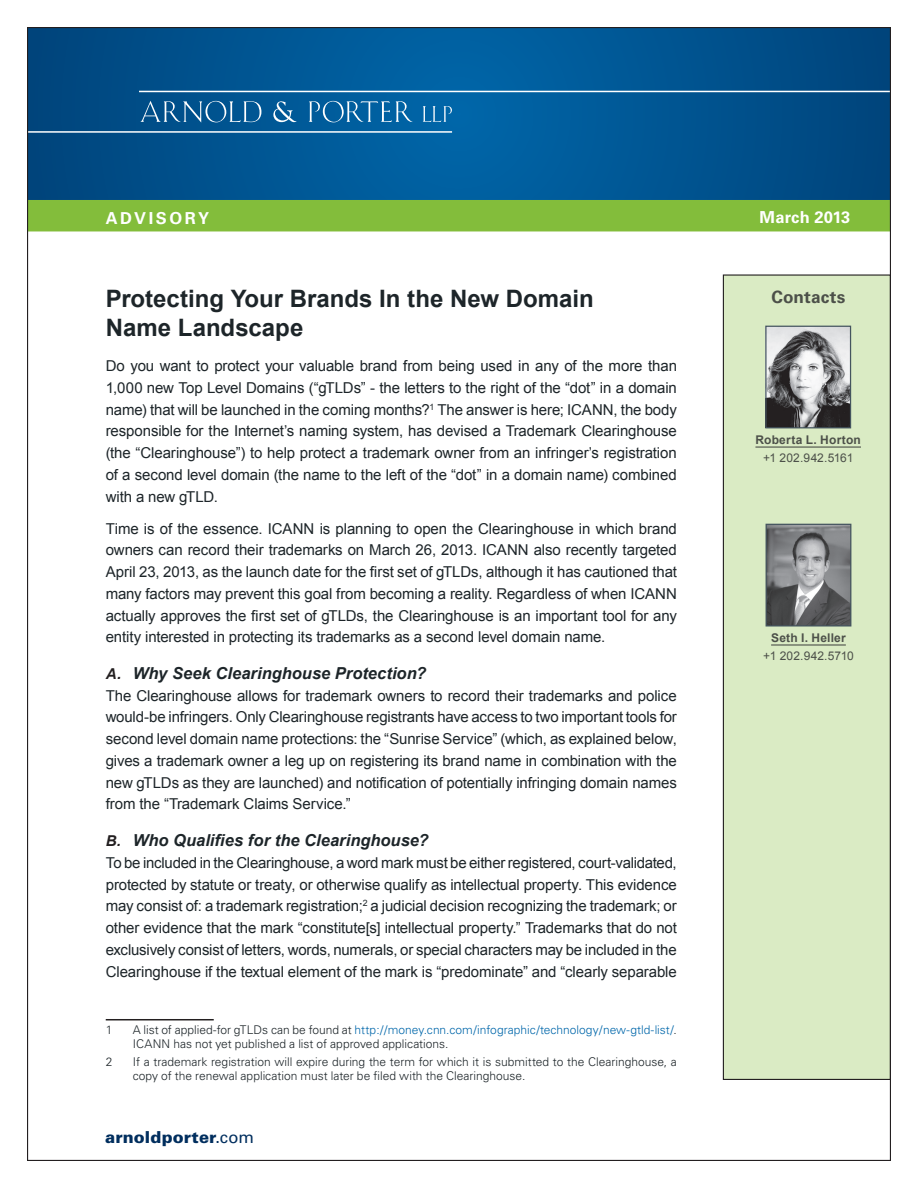
<style>
.page{position:relative;width:918px;height:1188px;background:#fff}
.page>*{position:absolute;margin:0;border:0;box-sizing:border-box;transform-origin:0 0}
.t1{font:700 24px "Arial";color:#1d2529}
.Contacts_Title__side{font:700 17.25px "Univers";letter-spacing:.01em;color:#4c5049}
.Headline_B__italic_A{font:italic 700 16.5px "Arial";color:#1d2529}
.URL{font:900 16.5px "Univers";letter-spacing:.005em;color:#002e5e}
.Banner_Date{font:700 16.5px "Univers";letter-spacing:.005em;color:#fff}
.Banner_Title{font:700 16.5px "Univers";letter-spacing:.155em;color:#fff}
.BodyText{font:15px/21.8px "Arial";letter-spacing:-.005em;color:#1d2529;text-align:justify}
.Footnote{font:300 12px/14.2px "Univers";color:#1d2529}
.Contact_Phone_Number{font:12px "Arial";color:#4c5049}
.ContactName__sidebar{font:700 12px "Arial";letter-spacing:.02em;color:#4c5049}
.s1{font-size:15px;color:#231f20}
.s2{color:#0067aa}
.s3{font-weight:400}
</style>
<div class="page">
<svg style="left:29px;top:29px;width:860px;height:171px;background:#005491"></svg>
<hr style="left:139px;top:91px;width:752px;height:1px;background:#fff">
<hr style="left:27px;top:131px;width:425px;height:2px;background:#fff">
<svg style="left:140px;top:101px;width:121px;height:22px;background:#296d9f"></svg>
<svg style="left:273px;top:101px;width:23px;height:21px"></svg>
<svg style="left:423px;top:106px;width:29px;height:16px"></svg>
<svg style="left:309px;top:101px;width:104px;height:21px;background:#2e7bb0"></svg>
<div style="left:27px;top:200px;width:864px;height:31px;background:#83bd3b"></div>
<div style="left:723px;top:275px;width:167px;height:804px;background:#daebc4"></div>
<img style="left:767px;top:328px;width:82px;height:98px">
<div style="left:765px;top:326px;width:86px;height:102px;border:1px solid #45555f"></div>
<hr style="left:755px;top:446px;width:106px;height:2px;background:#4c5049">
<img style="left:768px;top:526px;width:81px;height:99px">
<div style="left:766px;top:524px;width:85px;height:103px;border:1px solid #45555f"></div>
<hr style="left:771px;top:644px;width:75px;height:2px;background:#4c5049">
<hr style="left:106px;top:1019px;width:108px;height:1px;background:#231f20">
<p class="Banner_Title" style="left:106px;top:208px;width:105px">ADVISORY</p>
<p class="Banner_Date" style="left:760px;top:208px;width:92px">March 2013</p>
<p class="t1" style="left:106px;top:283px;width:489px">Protecting Your Brands In the New Domain</p>
<p class="Contacts_Title__side" style="left:771px;top:286px;width:76px">Contacts</p>
<p class="t1" style="left:106px;top:311px;width:199px">Name Landscape</p>
<p class="BodyText" style="left:106px;top:355px;width:573px">Do you want to protect your valuable brand from being used in any of the more than 1,000 new Top Level Domains (“gTLDs” - the letters to the right of the “dot” in a domain name) that will be launched in the coming months?<sup>1</sup> The answer is here; ICANN, the body responsible for the Internet’s naming system, has devised a Trademark Clearinghouse (the “Clearinghouse”) to help protect a trademark owner from an infringer’s registration of a second level domain (the name to the left of the “dot” in a domain name) combined with a new gTLD.</p>
<p class="BodyText" style="left:106px;top:518px;width:573px">Time is of the essence. ICANN is planning to open the Clearinghouse in which brand owners can record their trademarks on March 26, 2013. ICANN also recently targeted April 23, 2013, as the launch date for the first set of gTLDs, although it has cautioned that many factors may prevent this goal from becoming a reality. Regardless of when ICANN actually approves the first set of gTLDs, the Clearinghouse is an important tool for any entity interested in protecting its trademarks as a second level domain name.</p>
<p class="Headline_B__italic_A" style="left:106px;top:662px;width:322px"><span class="s1">A.</span> Why Seek Clearinghouse Protection?</p>
<p class="BodyText" style="left:106px;top:685px;width:573px">The Clearinghouse allows for trademark owners to record their trademarks and police would-be infringers. Only Clearinghouse registrants have access to two important tools for second level domain name protections: the “Sunrise Service” (which, as explained below, gives a trademark owner a leg up on registering its brand name in combination with the new gTLDs as they are launched) and notification of potentially infringing domain names from the “Trademark Claims Service.”</p>
<p class="Headline_B__italic_A" style="left:106px;top:829px;width:324px"><span class="s1">B.</span> Who Qualifies for the Clearinghouse?</p>
<p class="BodyText" style="left:106px;top:852px;width:573px">To be included in the Clearinghouse, a word mark must be either registered, court-validated, protected by statute or treaty, or otherwise qualify as intellectual property. This evidence may consist of: a trademark registration;<sup>2</sup> a judicial decision recognizing the trademark; or other evidence that the mark “constitute[s] intellectual property.” Trademarks that do not exclusively consist of letters, words, numerals, or special characters may be included in the Clearinghouse if the textual element of the mark is “predominate” and “clearly separable</p>
<p class="ContactName__sidebar" style="left:755px;top:432px;width:107px">Roberta L. Horton</p>
<p class="Contact_Phone_Number" style="left:763px;top:450px;width:92px">+1 202.942.5161</p>
<p class="ContactName__sidebar" style="left:771px;top:630px;width:76px">Seth I. Heller</p>
<p class="Contact_Phone_Number" style="left:763px;top:648px;width:92px">+1 202.942.5710</p>
<p class="Footnote" style="left:106px;top:1023px;width:8px">1</p>
<p class="Footnote" style="left:133px;top:1023px;width:546px">A list of applied-for gTLDs can be found at <span class="s2">http://money.cnn.com/infographic/technology/new-gtld-list/</span>.<br>ICANN has not yet published a list of approved applications.</p>
<p class="Footnote" style="left:106px;top:1055px;width:8px">2</p>
<p class="Footnote" style="left:133px;top:1055px;width:546px">If a trademark registration will expire during the term for which it is submitted to the Clearinghouse, a copy of the renewal application must later be filed with the Clearinghouse.</p>
<p class="URL" style="left:105px;top:1126px;width:150px">arnoldporter<span class="s3">.com</span></p>
</div>
